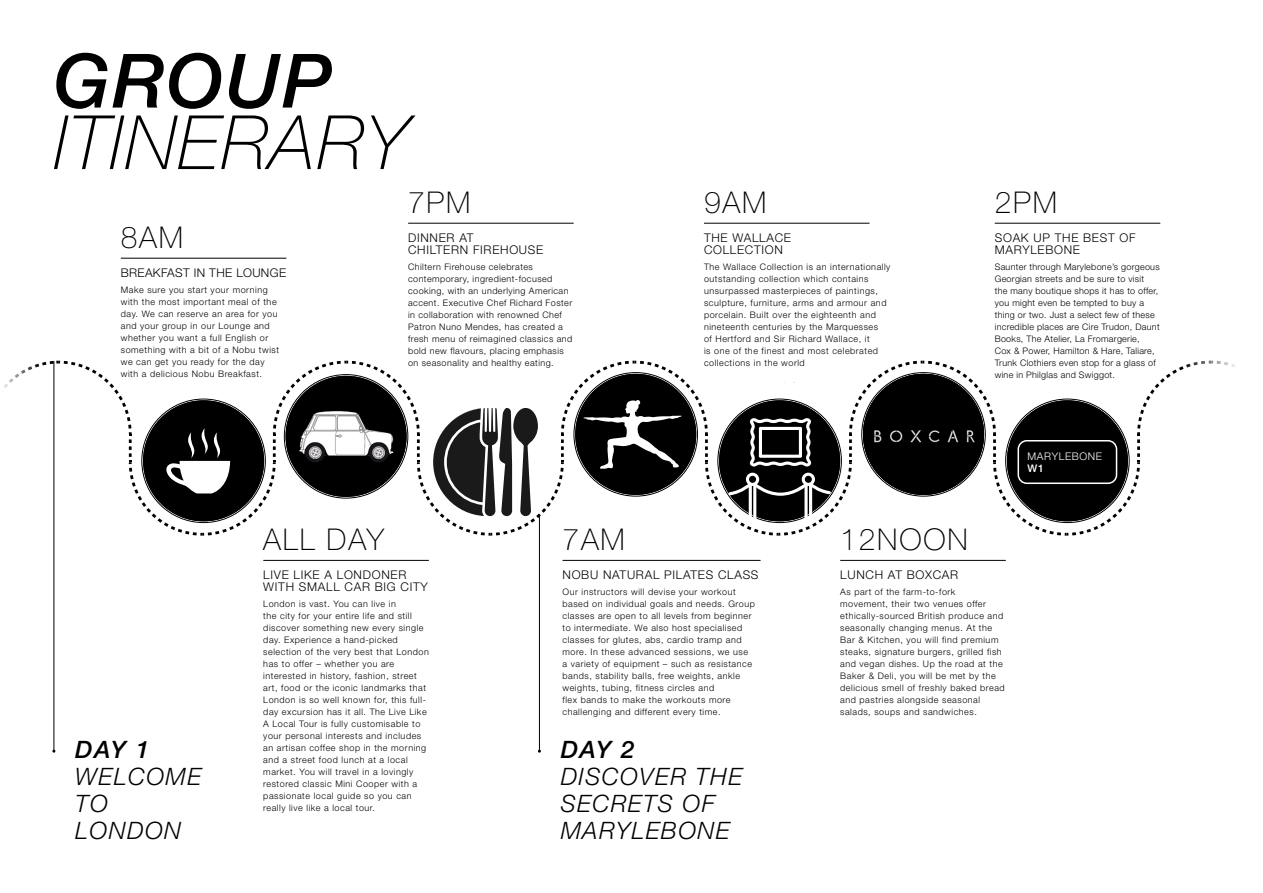
<style>
.page{position:relative;width:1263px;height:893px;background:#fff}
.page>*{position:absolute;margin:0;border:0;box-sizing:border-box;transform-origin:0 0}
.t1{font:italic 100 75px "Helvetica Neue LT Std";letter-spacing:.02em;color:#000}
.t2{font:italic 500 75px "Helvetica Neue LT Std";letter-spacing:.02em;color:#000}
.t3{font:100 30px "Helvetica Neue LT Std";letter-spacing:.06em;color:#000}
.t4{font:italic 300 24px/27px "Helvetica Neue LT Std";letter-spacing:.06em;color:#000}
.t5{font:italic 500 24px "Helvetica Neue LT Std";letter-spacing:.04em;color:#000}
.t6{font:300 12px/12px "Helvetica Neue LT Std";letter-spacing:.06em;color:#000}
.t7{font:300 12px "Helvetica Neue LT Std";letter-spacing:.03em;color:#000}
.t8{font:300 10.5px "Helvetica Neue LT Std";letter-spacing:.06em;color:#fff}
.t9{font:500 10.5px "Helvetica Neue LT Std";color:#fff}
.t10{font:300 9px/12px "Helvetica Neue LT Std";letter-spacing:.06em;color:#000}
.t11{font:300 9px/12px "Helvetica Neue LT Std";letter-spacing:.03em;color:#000}
</style>
<div class="page">
<hr style="left:263px;top:560px;width:166px;height:1px;background:#000">
<hr style="left:704px;top:223px;width:165px;height:1px;background:#000">
<hr style="left:408px;top:223px;width:166px;height:1px;background:#000">
<hr style="left:995px;top:223px;width:165px;height:1px;background:#000">
<hr style="left:840px;top:560px;width:166px;height:1px;background:#000">
<svg style="left:56px;top:361px;width:1104px;height:175px"></svg>
<hr style="left:539px;top:516px;width:1px;height:235px;background:#000">
<hr style="left:562px;top:560px;width:198px;height:1px;background:#000">
<hr style="left:121px;top:258px;width:165px;height:1px;background:#000">
<hr style="left:54px;top:361px;width:1px;height:390px;background:#000">
<h1 class="t2" style="left:54px;top:37px;width:280px">GROUP</h1>
<h1 class="t1" style="left:54px;top:100px;width:355px">ITINERARY</h1>
<h2 class="t3" style="left:121px;top:220px;width:64px">8AM</h2>
<h3 class="t7" style="left:121px;top:265px;width:167px">BREAKFAST IN THE LOUNGE</h3>
<p class="t10" style="left:121px;top:283px;width:160px">Make sure you start your morning with the most important meal of the day. We can reserve an area for you and your group in our Lounge and whether you want a full English or something with a bit of a Nobu twist we can get you ready for the day with a delicious Nobu Breakfast.</p>
<h2 class="t3" style="left:408px;top:185px;width:64px">7PM</h2>
<h3 class="t6" style="left:408px;top:231px;width:137px">DINNER AT<br>CHILTERN FIREHOUSE</h3>
<p class="t10" style="left:408px;top:260px;width:166px">Chiltern Firehouse celebrates contemporary, ingredient-focused cooking, with an underlying American accent. Executive Chef Richard Foster in collaboration with renowned Chef Patron Nuno Mendes, has created a fresh menu of reimagined classics and bold new flavours, placing emphasis on seasonality and healthy eating.</p>
<h2 class="t3" style="left:704px;top:185px;width:64px">9AM</h2>
<h3 class="t6" style="left:704px;top:231px;width:89px">THE WALLACE<br>COLLECTION</h3>
<p class="t10" style="left:704px;top:260px;width:188px">The Wallace Collection is an internationally outstanding collection which contains unsurpassed masterpieces of paintings, sculpture, furniture, arms and armour and porcelain. Built over the eighteenth and nineteenth centuries by the Marquesses<br>of Hertford and Sir Richard Wallace, it<br>is one of the finest and most celebrated collections in the world</p>
<h2 class="t3" style="left:995px;top:185px;width:64px">2PM</h2>
<h3 class="t6" style="left:995px;top:231px;width:142px">SOAK UP THE BEST OF<br>MARYLEBONE</h3>
<p class="t11" style="left:995px;top:260px;width:166px">Saunter through Marylebone’s gorgeous Georgian streets and be sure to visit<br>the many boutique shops it has to offer, you might even be tempted to buy a thing or two. Just a select few of these incredible places are Cire Trudon, Daunt Books, The Atelier, La Fromargerie,<br>Cox &amp; Power, Hamilton &amp; Hare, Taliare, Trunk Clothiers even stop for a glass of wine in Philglas and Swiggot.</p>
<p class="t8" style="left:1027px;top:450px;width:76px">MARYLEBONE</p>
<p class="t9" style="left:1027px;top:462px;width:18px">W1</p>
<h3 class="t5" style="left:75px;top:735px;width:75px">DAY 1</h3>
<h3 class="t4" style="left:75px;top:763px;width:127px">WELCOME<br>TO<br>LONDON</h3>
<h2 class="t3" style="left:263px;top:523px;width:122px">ALL DAY</h2>
<h3 class="t6" style="left:263px;top:568px;width:166px">LIVE LIKE A LONDONER<br>WITH SMALL CAR BIG CITY</h3>
<p class="t10" style="left:263px;top:598px;width:167px">London is vast. You can live in<br>the city for your entire life and still discover something new every single day. Experience a hand-picked selection of the very best that London has to offer – whether you are interested in history, fashion, street art, food or the iconic landmarks that London is so well known for, this full&shy;day excursion has it all. The Live Like A Local Tour is fully customisable to your personal interests and includes an artisan coffee shop in the morning and a street food lunch at a local market. You will travel in a lovingly restored classic Mini Cooper with a passionate local guide so you can really live like a local tour.</p>
<h2 class="t3" style="left:562px;top:523px;width:64px">7AM</h2>
<h3 class="t6" style="left:562px;top:568px;width:197px">NOBU NATURAL PILATES CLASS</h3>
<p class="t10" style="left:562px;top:586px;width:194px">Our instructors will devise your workout based on individual goals and needs. Group classes are open to all levels from beginner to intermediate. We also host specialised classes for glutes, abs, cardio tramp and more. In these advanced sessions, we use a variety of equipment – such as resistance bands, stability balls, free weights, ankle weights, tubing, fitness circles and<br>flex bands to make the workouts more challenging and different every time.</p>
<h3 class="t5" style="left:561px;top:735px;width:75px">DAY 2</h3>
<h3 class="t4" style="left:561px;top:763px;width:183px">DISCOVER THE<br>SECRETS OF<br>MARYLEBONE</h3>
<h2 class="t3" style="left:840px;top:523px;width:129px">12NOON</h2>
<h3 class="t6" style="left:840px;top:568px;width:119px">LUNCH AT BOXCAR</h3>
<p class="t10" style="left:840px;top:586px;width:166px">As part of the farm-to-fork movement, their two venues offer ethically-sourced British produce and seasonally changing menus. At the Bar &amp; Kitchen, you will find premium steaks, signature burgers, grilled fish and vegan dishes. Up the road at the Baker &amp; Deli, you will be met by the delicious smell of freshly baked bread and pastries alongside seasonal salads, soups and sandwiches.</p>
</div>
